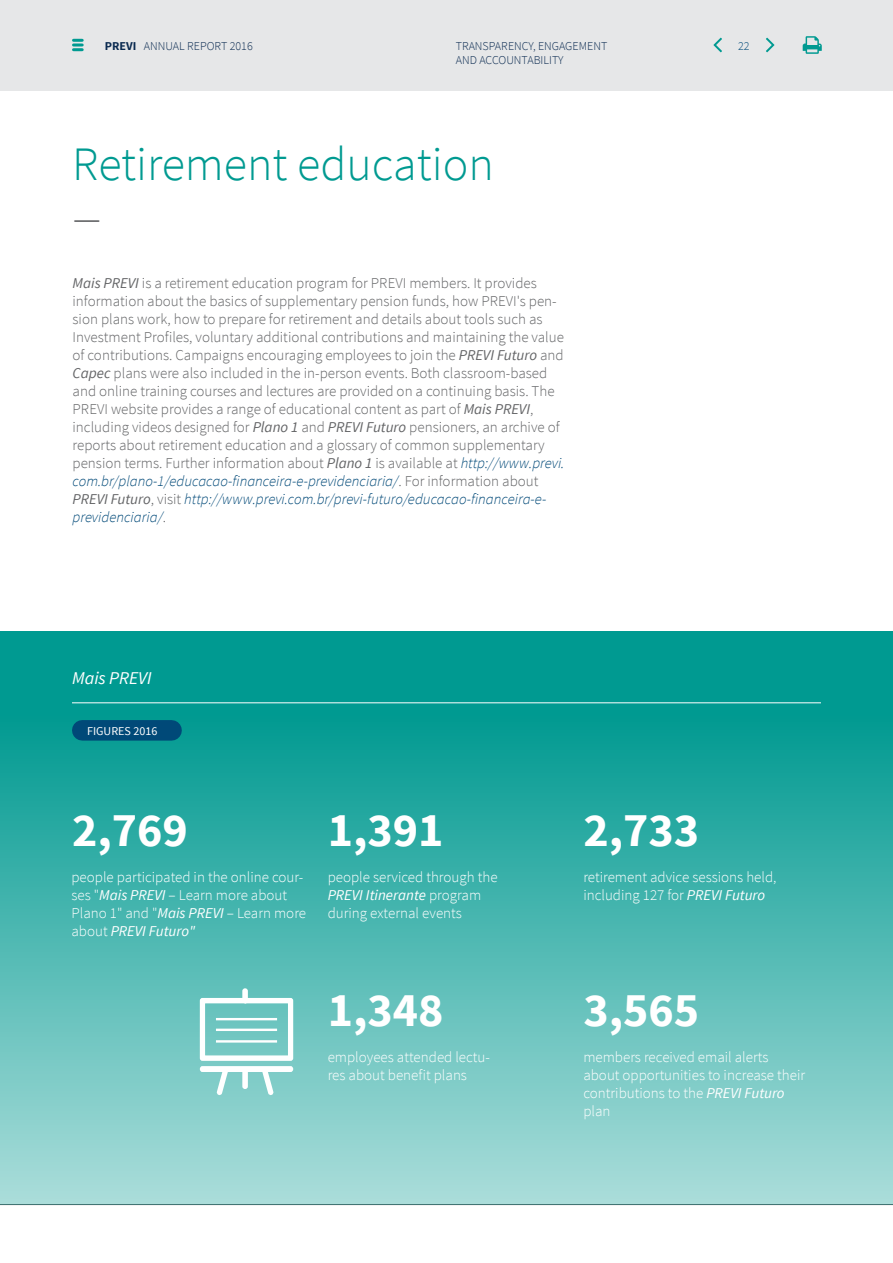
<style>
.page{position:relative;width:893px;height:1263px;background:#fff}
.page>*{position:absolute;margin:0;border:0;box-sizing:border-box;transform-origin:0 0}
.t1{font:700 48px "Source Sans Pro";color:#fff}
.t2{font:300 48px "Source Sans Pro";color:#009a91}
.t3{font:300 34.5px "Source Sans Pro";color:#636466}
.t4{font:italic 18px "Source Sans Pro";color:#fff}
.t5{font:300 15px/18px "Source Sans Pro";color:#636466}
.t6{font:300 15px/18px "Source Sans Pro";color:#fff}
.t7{font:300 12px "Source Sans Pro";color:#0a2a50}
.t8{font:12px "Source Sans Pro";color:#fff}
.t9{font:300 12px "Source Sans Pro";color:#004978}
.s1{font-weight:700}
.s2{font-weight:400;font-style:italic}
.s3{font-style:italic;color:#004978}
</style>
<div class="page">
<div style="left:0;top:0;width:893px;height:90px;background:#e6e7e8"></div>
<svg style="left:766px;top:38px;width:8px;height:14px"></svg>
<svg style="left:713px;top:38px;width:9px;height:14px"></svg>
<svg style="left:803px;top:36px;width:19px;height:18px"></svg>
<svg style="left:74px;top:39px;width:8px;height:12px"></svg>
<div style="left:0;top:631px;width:893px;height:574px;background:linear-gradient(to bottom,#009288,#a7dcd9)"></div>
<hr style="left:72px;top:702px;width:749px;height:1px;background:#fff">
<div style="left:82px;top:720px;width:90px;height:21px;background:#004978"></div>
<div style="left:242px;top:988px;width:6px;height:15px;border:2px solid #fff;border-radius:2px"></div>
<svg style="left:199px;top:989px;width:95px;height:108px"></svg>
<div style="left:200px;top:1066px;width:93px;height:6px;border:2px solid #fff;border-radius:2px"></div>
<hr style="left:216px;top:1018px;width:61px;height:2px;background:#fff">
<hr style="left:216px;top:1028px;width:61px;height:3px;background:#fff">
<hr style="left:216px;top:1040px;width:61px;height:2px;background:#fff">
<p class="t7" style="left:105px;top:38px;width:149px"><span class="s1">PREVI</span> Annual Report 2016</p>
<p class="t9" style="left:738px;top:38px;width:13px">22</p>
<p class="t7" style="left:456px;top:38px;width:34px">Transpar</p>
<p class="t7" style="left:508px;top:38px;width:98px">ency, engagem ent</p>
<p class="t7" style="left:456px;top:53px;width:8px">and</p>
<p class="t7" style="left:479px;top:53px;width:34px">accountability</p>
<h1 class="t2" style="left:72px;top:135px;width:424px">Retirement education</h1>
<h2 class="t3" style="left:73px;top:197px;width:29px">—</h2>
<p class="t5" style="left:73px;top:274px;width:493px"><span class="s2">Mais PREVI</span> is a retirement education program for PREVI members. It provides information about the basics of supplementary pension funds, how PREVI 's pen&shy;sion plans work, how to prepare for retirement and details about tools such as Investment Profiles, voluntary additional contributions and maintaining the value of contributions. Campaigns encouraging employees to join the <span class="s2">PREVI Futuro</span> and <span class="s2">Capec</span> plans were also included in the in-person events. Both classroom-based and online training courses and lectures are provided on a continuing basis. The PREVI website provides a range of educational content as part of <span class="s2">Mais PREVI</span>, including videos designed for <span class="s2">Plano 1</span> and <span class="s2">PREVI Futuro</span> pensioners, an archive of reports about retirement education and a glossary of common supplementary pension terms. Further information about <span class="s2">Plano 1</span> is available at <span class="s3">http://www.previ. com.br/plano-1/educacao-financeira-e-previdenciaria/</span>. For information about <span class="s2">PREVI Futuro</span>, visit <span class="s3">http://www.previ.com.br/previ-futuro/educacao-financeira-e&shy;previdenciaria/</span>.</p>
<p class="t4" style="left:72px;top:667px;width:81px">Mais PREVI</p>
<p class="t8" style="left:87px;top:723px;width:72px">FIGURES 2016</p>
<h1 class="t1" style="left:72px;top:799px;width:117px">2,769</h1>
<h1 class="t1" style="left:328px;top:799px;width:117px">1,391</h1>
<h1 class="t1" style="left:583px;top:799px;width:117px">2,733</h1>
<p class="t6" style="left:71px;top:868px;width:236px">people participated in the online cour&shy;ses "<span class="s2">Mais PREVI</span> – Learn more about<br>Plano 1" and "<span class="s2">Mais PREVI</span> – Learn more about <span class="s2">PREVI Futuro"</span></p>
<p class="t6" style="left:328px;top:868px;width:171px">people serviced through the<br><span class="s2">PREVI Itinerante</span> program during external events</p>
<p class="t6" style="left:583px;top:868px;width:195px">retirement advice sessions held, including 127 for <span class="s2">PREVI Futuro</span></p>
<h1 class="t1" style="left:328px;top:979px;width:117px">1,348</h1>
<h1 class="t1" style="left:583px;top:979px;width:117px">3,565</h1>
<p class="t6" style="left:328px;top:1048px;width:164px">employees attended lectu&shy;res about benefit plans</p>
<p class="t6" style="left:583px;top:1048px;width:223px">members received email alerts about opportunities to increase their contributions to the <span class="s2">PREVI Futuro </span>plan</p>
</div>
